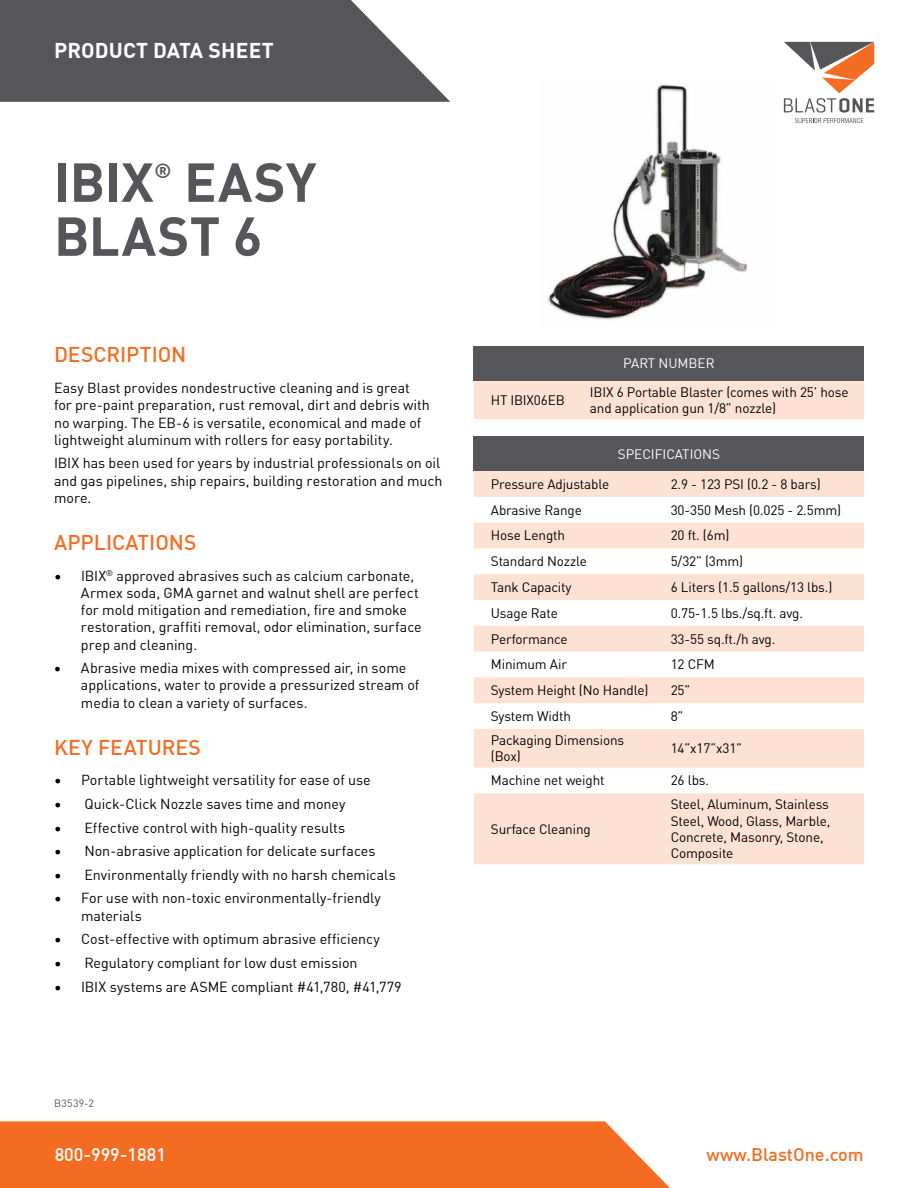
<style>
.page{position:relative;width:918px;height:1188px;background:#fff}
.page>*{position:absolute;margin:0;border:0;box-sizing:border-box;transform-origin:0 0}
.t1{font:700 54px/54px "DIN Offc";letter-spacing:.025em;color:#56565a}
.t2{font:700 54px "DIN Offc";letter-spacing:.005em;color:#56565a}
.t3{font:500 21px "DIN Offc";color:#f36c21}
.t4{font:700 21px "DIN Offc";letter-spacing:.01em;color:#fff}
.t5{font:700 20.1px "DIN Offc";color:#56565a}
.t6{font:500 18px "DIN Offc";color:#f36c21}
.t7{font:500 18px "DIN Offc";color:#fff}
.t8{font:14.25px/17.2px "DIN Offc";color:#000}
.t9{font:13.5px/16.2px "DIN Offc";letter-spacing:-.01em;color:#000}
.t10{font:13.5px "DIN Offc";color:#fff}
.t11{font:10.5px "DIN Offc";letter-spacing:.03em;color:#56565a}
</style>
<div class="page">
<svg style="left:784px;top:42px;width:90px;height:81px"></svg>
<svg style="left:0;top:0;width:450px;height:102px;background:#69696d"></svg>
<div style="left:0;top:1121px;width:670px;height:67px;background:#f36c21"></div>
<div style="left:474px;top:381px;width:390px;height:38px;background:#fde2d3"></div>
<svg style="left:474px;top:471px;width:184px;height:393px;fill:#fde2d3"></svg>
<svg style="left:658px;top:471px;width:206px;height:393px;fill:#fde2d3"></svg>
<div style="left:474px;top:346px;width:390px;height:34px;background:#56565a"></div>
<div style="left:474px;top:437px;width:390px;height:34px;background:#56565a"></div>
<img style="left:548px;top:85px;width:200px;height:235px">
<h2 class="t4" style="left:54px;top:36px;width:221px">PRODUCT DATA SHEET</h2>
<h1 class="t1" style="left:54px;top:155px;width:264px;text-indent:130px">EASY<br>BLAST 6</h1>
<h1 class="t2" style="left:54px;top:147px;width:101px">IBIX</h1>
<h3 class="t5" style="left:155px;top:158px;width:18px">®</h3>
<h2 class="t3" style="left:54px;top:341px;width:134px">DESCRIPTION</h2>
<p class="t8" style="left:54px;top:379px;width:377px">Easy Blast provides nondestructive cleaning and is great for pre-paint preparation, rust removal, dirt and debris with no warping. The EB-6 is versatile, economical and made of lightweight aluminum with rollers for easy portability.</p>
<p class="t8" style="left:54px;top:455px;width:390px">IBIX has been used for years by industrial professionals on oil and gas pipelines, ship repairs, building restoration and much more.</p>
<h2 class="t3" style="left:54px;top:529px;width:144px">APPLICATIONS</h2>
<p class="t8" style="left:81px;top:567px;width:342px;text-indent:-27px">• IBIX<sup>®</sup> approved abrasives such as calcium carbonate, Armex soda, GMA garnet and walnut shell are perfect for mold mitigation and remediation, fire and smoke restoration, graffiti removal, odor elimination, surface prep and cleaning.</p>
<p class="t8" style="left:81px;top:659px;width:340px;text-indent:-27px">• Abrasive media mixes with compressed air, in some applications, water to provide a pressurized stream of media to clean a variety of surfaces.</p>
<h2 class="t3" style="left:54px;top:733px;width:149px">KEY FEATURES</h2>
<p class="t8" style="left:54px;top:772px;width:318px">• Portable lightweight versatility for ease of use</p>
<p class="t8" style="left:54px;top:795px;width:293px">• Quick-Click Nozzle saves time and money</p>
<p class="t8" style="left:54px;top:819px;width:293px">• Effective control with high-quality results</p>
<p class="t8" style="left:54px;top:842px;width:323px">• Non-abrasive application for delicate surfaces</p>
<p class="t8" style="left:54px;top:866px;width:343px">• Environmentally friendly with no harsh chemicals</p>
<p class="t8" style="left:81px;top:890px;width:301px;text-indent:-27px">• For use with non-toxic environmentally-friendly materials</p>
<p class="t8" style="left:54px;top:931px;width:327px">• Cost-effective with optimum abrasive efficiency</p>
<p class="t8" style="left:54px;top:954px;width:305px">• Regulatory compliant for low dust emission</p>
<p class="t8" style="left:54px;top:978px;width:349px">• IBIX systems are ASME compliant #41,780, #41,779</p>
<p class="t11" style="left:54px;top:1097px;width:42px">B3539-2</p>
<p class="t10" style="left:623px;top:355px;width:93px">PART NUMBER</p>
<p class="t9" style="left:491px;top:392px;width:75px">HT IBIX06EB</p>
<p class="t9" style="left:590px;top:384px;width:260px">IBIX 6 Portable Blaster (comes with 25’ hose and application gun 1/8” nozzle)</p>
<p class="t10" style="left:618px;top:445px;width:104px">SPECIFICATIONS</p>
<p class="t9" style="left:491px;top:476px;width:120px">Pressure Adjustable</p>
<p class="t9" style="left:671px;top:476px;width:151px">2.9 - 123 PSI (0.2 - 8 bars)</p>
<p class="t9" style="left:491px;top:502px;width:92px">Abrasive Range</p>
<p class="t9" style="left:671px;top:502px;width:172px">30-350 Mesh (0.025 - 2.5mm)</p>
<p class="t9" style="left:491px;top:527px;width:76px">Hose Length</p>
<p class="t9" style="left:671px;top:527px;width:60px">20 ft. (6m)</p>
<p class="t9" style="left:491px;top:553px;width:98px">Standard Nozzle</p>
<p class="t9" style="left:671px;top:553px;width:74px">5/32” (3mm)</p>
<p class="t9" style="left:491px;top:579px;width:82px">Tank Capacity</p>
<p class="t9" style="left:671px;top:579px;width:163px">6 Liters (1.5 gallons/13 lbs.)</p>
<p class="t9" style="left:491px;top:605px;width:69px">Usage Rate</p>
<p class="t9" style="left:671px;top:605px;width:134px">0.75-1.5 lbs./sq.ft. avg.</p>
<p class="t9" style="left:491px;top:631px;width:78px">Performance</p>
<p class="t9" style="left:671px;top:631px;width:106px">33-55 sq.ft./h avg.</p>
<p class="t9" style="left:491px;top:656px;width:78px">Minimum Air</p>
<p class="t9" style="left:671px;top:656px;width:46px">12 CFM</p>
<p class="t9" style="left:491px;top:682px;width:159px">System Height (No Handle)</p>
<p class="t9" style="left:671px;top:682px;width:21px">25”</p>
<p class="t9" style="left:491px;top:708px;width:82px">System Width</p>
<p class="t9" style="left:671px;top:708px;width:14px">8”</p>
<p class="t9" style="left:491px;top:732px;width:135px">Packaging Dimensions (Box)</p>
<p class="t9" style="left:671px;top:740px;width:73px">14”x17”x31”</p>
<p class="t9" style="left:491px;top:772px;width:115px">Machine net weight</p>
<p class="t9" style="left:671px;top:772px;width:40px">26 lbs.</p>
<p class="t9" style="left:491px;top:821px;width:101px">Surface Cleaning</p>
<p class="t9" style="left:671px;top:796px;width:161px">Steel, Aluminum, Stainless<br>Steel, Wood, Glass, Marble,<br>Concrete, Masonry, Stone,<br>Composite</p>
<p class="t7" style="left:55px;top:1143px;width:113px">800-999-1881</p>
<p class="t6" style="left:707px;top:1143px;width:159px">www.BlastOne.com</p>
</div>
